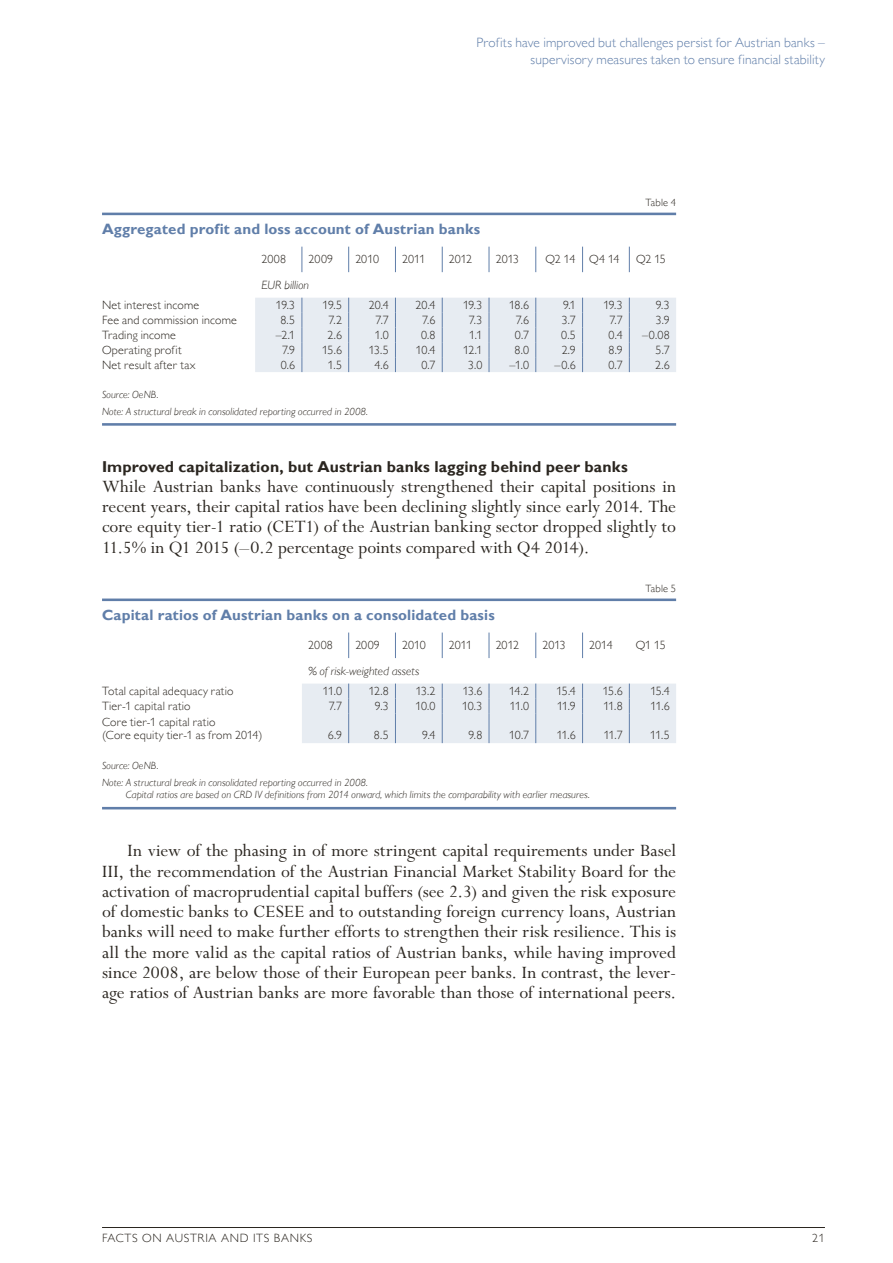
<style>
.page{position:relative;width:893px;height:1263px;background:#fff}
.page>*{position:absolute;margin:0;border:0;box-sizing:border-box;transform-origin:0 0}
.t1{font:19.5px/20.2px "Perpetua Std";color:#2b2620;text-align:justify}
.t2{font:700 15.75px "Gill Sans MT Pro";letter-spacing:.01em;color:#2b2620}
.t3{font:700 15px "Gill Sans MT Pro";letter-spacing:.01em;color:#607ea9}
.t4{font:300 13.5px/16.5px "Gill Sans MT Pro";letter-spacing:.01em;color:#607ea9;text-align:right}
.t5{font:300 12px/12.8px "Gill Sans MT Pro";letter-spacing:.015em;color:#2b2620}
.t6{font:italic 300 12px "Gill Sans MT Pro";color:#2b2620}
.t7{font:300 12px "Gill Sans MT Pro";letter-spacing:.06em;color:#2b2620}
.t8{font:italic 300 10.5px/17px "Gill Sans MT Pro";letter-spacing:.01em;color:#2b2620}
.t9{font:300 10.5px "Gill Sans MT Pro";letter-spacing:.02em;color:#2b2620}
</style>
<div class="page">
<hr style="left:102px;top:1227px;width:723px;height:1px;background:#2b2620">
<svg style="left:348px;top:247px;width:1px;height:25px"></svg>
<svg style="left:395px;top:247px;width:1px;height:25px"></svg>
<svg style="left:442px;top:247px;width:1px;height:25px"></svg>
<div style="left:255px;top:298px;width:421px;height:74px;background:#e7ecf2"></div>
<svg style="left:302px;top:247px;width:1px;height:25px"></svg>
<svg style="left:489px;top:247px;width:1px;height:25px"></svg>
<svg style="left:535px;top:247px;width:1px;height:25px"></svg>
<svg style="left:582px;top:247px;width:1px;height:25px"></svg>
<svg style="left:629px;top:247px;width:1px;height:25px"></svg>
<hr style="left:102px;top:213px;width:574px;height:2px;background:#607ea9">
<hr style="left:102px;top:423px;width:574px;height:3px;background:#607ea9">
<svg style="left:395px;top:632px;width:1px;height:26px"></svg>
<svg style="left:442px;top:632px;width:1px;height:26px"></svg>
<svg style="left:489px;top:632px;width:1px;height:26px"></svg>
<svg style="left:535px;top:632px;width:1px;height:26px"></svg>
<div style="left:302px;top:684px;width:374px;height:59px;background:#e7ecf2"></div>
<hr style="left:348px;top:713px;width:1px;height:30px;background:#607ea9">
<hr style="left:395px;top:713px;width:1px;height:30px;background:#607ea9">
<hr style="left:442px;top:713px;width:1px;height:30px;background:#607ea9">
<hr style="left:489px;top:713px;width:1px;height:30px;background:#607ea9">
<hr style="left:535px;top:713px;width:1px;height:30px;background:#607ea9">
<hr style="left:582px;top:713px;width:1px;height:30px;background:#607ea9">
<hr style="left:629px;top:713px;width:1px;height:30px;background:#607ea9">
<svg style="left:582px;top:632px;width:1px;height:26px"></svg>
<svg style="left:348px;top:632px;width:1px;height:26px"></svg>
<hr style="left:102px;top:598px;width:574px;height:3px;background:#607ea9">
<hr style="left:102px;top:807px;width:574px;height:2px;background:#607ea9">
<p class="t4" style="left:477px;top:34px;width:350px">Profits have improved but challenges persist for Austrian banks – supervisory measures taken to ensure financial stability</p>
<p class="t9" style="left:645px;top:196px;width:32px">Table 4</p>
<p class="t3" style="left:102px;top:220px;width:380px">Aggregated profit and loss account of Austrian banks</p>
<p class="t5" style="left:261px;top:253px;width:26px">2008</p>
<p class="t5" style="left:309px;top:253px;width:26px">2009</p>
<p class="t5" style="left:355px;top:253px;width:25px">2010</p>
<p class="t5" style="left:402px;top:253px;width:25px">2011</p>
<p class="t5" style="left:449px;top:253px;width:25px">2012</p>
<p class="t5" style="left:496px;top:253px;width:25px">2013</p>
<p class="t5" style="left:545px;top:253px;width:76px">Q2 14 Q4 14</p>
<p class="t5" style="left:636px;top:253px;width:31px">Q2 15</p>
<p class="t6" style="left:262px;top:278px;width:49px">EUR billion</p>
<p class="t5" style="left:102px;top:299px;width:99px">Net interest income</p>
<p class="t5" style="left:276px;top:299px;width:21px">19.3</p>
<p class="t5" style="left:323px;top:299px;width:21px">19.5</p>
<p class="t5" style="left:369px;top:299px;width:22px">20.4</p>
<p class="t5" style="left:416px;top:299px;width:22px">20.4</p>
<p class="t5" style="left:463px;top:299px;width:21px">19.3</p>
<p class="t5" style="left:509px;top:299px;width:22px">18.6</p>
<p class="t5" style="left:563px;top:299px;width:14px">9.1</p>
<p class="t5" style="left:603px;top:299px;width:21px">19.3</p>
<p class="t5" style="left:656px;top:299px;width:15px">9.3</p>
<p class="t5" style="left:102px;top:313px;width:136px">Fee and commission income</p>
<p class="t5" style="left:280px;top:313px;width:16px">8.5</p>
<p class="t5" style="left:328px;top:313px;width:15px">7.2</p>
<p class="t5" style="left:376px;top:313px;width:15px">7.7</p>
<p class="t5" style="left:422px;top:313px;width:15px">7.6</p>
<p class="t5" style="left:469px;top:313px;width:15px">7.3</p>
<p class="t5" style="left:516px;top:313px;width:15px">7.6</p>
<p class="t5" style="left:562px;top:313px;width:16px">3.7</p>
<p class="t5" style="left:609px;top:313px;width:15px">7.7</p>
<p class="t5" style="left:656px;top:313px;width:16px">3.9</p>
<p class="t5" style="left:102px;top:328px;width:75px">Trading income</p>
<p class="t5" style="left:276px;top:328px;width:21px">–2.1</p>
<p class="t5" style="left:327px;top:328px;width:16px">2.6</p>
<p class="t5" style="left:375px;top:328px;width:16px">1.0</p>
<p class="t5" style="left:421px;top:328px;width:16px">0.8</p>
<p class="t5" style="left:469px;top:328px;width:15px">1.1</p>
<p class="t5" style="left:515px;top:328px;width:16px">0.7</p>
<p class="t5" style="left:561px;top:328px;width:16px">0.5</p>
<p class="t5" style="left:609px;top:328px;width:16px">0.4</p>
<p class="t5" style="left:642px;top:328px;width:29px">–0.08</p>
<p class="t5" style="left:102px;top:343px;width:81px">Operating profit</p>
<p class="t5" style="left:282px;top:343px;width:15px">7.9</p>
<p class="t5" style="left:322px;top:343px;width:21px">15.6</p>
<p class="t5" style="left:369px;top:343px;width:21px">13.5</p>
<p class="t5" style="left:416px;top:343px;width:21px">10.4</p>
<p class="t5" style="left:463px;top:343px;width:21px">12.1</p>
<p class="t5" style="left:515px;top:343px;width:16px">8.0</p>
<p class="t5" style="left:562px;top:343px;width:16px">2.9</p>
<p class="t5" style="left:608px;top:343px;width:16px">8.9</p>
<p class="t5" style="left:656px;top:343px;width:16px">5.7</p>
<p class="t5" style="left:102px;top:358px;width:95px">Net result after tax</p>
<p class="t5" style="left:281px;top:358px;width:16px">0.6</p>
<p class="t5" style="left:328px;top:358px;width:16px">1.5</p>
<p class="t5" style="left:374px;top:358px;width:16px">4.6</p>
<p class="t5" style="left:421px;top:358px;width:16px">0.7</p>
<p class="t5" style="left:468px;top:358px;width:16px">3.0</p>
<p class="t5" style="left:509px;top:358px;width:21px">–1.0</p>
<p class="t5" style="left:555px;top:358px;width:23px">–0.6</p>
<p class="t5" style="left:608px;top:358px;width:16px">0.7</p>
<p class="t5" style="left:655px;top:358px;width:16px">2.6</p>
<p class="t8" style="left:102px;top:385px;width:267px">Source: OeNB.<br>Note: A structural break in consolidated reporting occurred in 2008.</p>
<p class="t2" style="left:102px;top:457px;width:527px">Improved capitalization, but Austrian banks lagging behind peer banks</p>
<p class="t1" style="left:102px;top:477px;width:576px">While Austrian banks have continuously strengthened their capital positions in recent years, their capital ratios have been declining slightly since early 2014. The core equity tier-1 ratio (CET1) of the Austrian banking sector dropped slightly to 11.5% in Q1 2015 (–0.2 percentage points compared with Q4 2014).</p>
<p class="t9" style="left:645px;top:582px;width:32px">Table 5</p>
<p class="t3" style="left:102px;top:605px;width:394px">Capital ratios of Austrian banks on a consolidated basis</p>
<p class="t5" style="left:308px;top:639px;width:26px">2008</p>
<p class="t5" style="left:355px;top:639px;width:26px">2009</p>
<p class="t5" style="left:402px;top:639px;width:25px">2010</p>
<p class="t5" style="left:449px;top:639px;width:25px">2011</p>
<p class="t5" style="left:496px;top:639px;width:25px">2012</p>
<p class="t5" style="left:542px;top:639px;width:25px">2013</p>
<p class="t5" style="left:589px;top:639px;width:25px">2014</p>
<p class="t5" style="left:636px;top:639px;width:32px">Q1 15</p>
<p class="t6" style="left:308px;top:664px;width:112px">% of risk-weighted assets</p>
<p class="t5" style="left:102px;top:684px;width:133px">Total capital adequacy ratio</p>
<p class="t5" style="left:323px;top:684px;width:21px">11.0</p>
<p class="t5" style="left:369px;top:684px;width:21px">12.8</p>
<p class="t5" style="left:416px;top:684px;width:21px">13.2</p>
<p class="t5" style="left:463px;top:684px;width:21px">13.6</p>
<p class="t5" style="left:509px;top:684px;width:21px">14.2</p>
<p class="t5" style="left:556px;top:684px;width:21px">15.4</p>
<p class="t5" style="left:603px;top:684px;width:21px">15.6</p>
<p class="t5" style="left:650px;top:684px;width:21px">15.4</p>
<p class="t5" style="left:102px;top:699px;width:90px">Tier-1 capital ratio</p>
<p class="t5" style="left:329px;top:699px;width:15px">7.7</p>
<p class="t5" style="left:375px;top:699px;width:15px">9.3</p>
<p class="t5" style="left:415px;top:699px;width:22px">10.0</p>
<p class="t5" style="left:462px;top:699px;width:22px">10.3</p>
<p class="t5" style="left:510px;top:699px;width:21px">11.0</p>
<p class="t5" style="left:557px;top:699px;width:20px">11.9</p>
<p class="t5" style="left:603px;top:699px;width:21px">11.8</p>
<p class="t5" style="left:651px;top:699px;width:21px">11.6</p>
<p class="t5" style="left:102px;top:715px;width:162px">Core tier-1 capital ratio<br>(Core equity tier-1 as from 2014)</p>
<p class="t5" style="left:328px;top:728px;width:16px">6.9</p>
<p class="t5" style="left:374px;top:728px;width:16px">8.5</p>
<p class="t5" style="left:422px;top:728px;width:15px">9.4</p>
<p class="t5" style="left:469px;top:728px;width:15px">9.8</p>
<p class="t5" style="left:509px;top:728px;width:21px">10.7</p>
<p class="t5" style="left:557px;top:728px;width:21px">11.6</p>
<p class="t5" style="left:604px;top:728px;width:20px">11.7</p>
<p class="t5" style="left:650px;top:728px;width:21px">11.5</p>
<p class="t8" style="left:102px;top:756px;width:267px">Source: OeNB.<br>Note: A structural break in consolidated reporting occurred in 2008.</p>
<p class="t8" style="left:126px;top:786px;width:466px">Capital ratios are based on CRD IV definitions from 2014 onward, which limits the comparability with earlier measures.</p>
<p class="t1" style="left:102px;top:841px;width:576px;text-indent:26px">In view of the phasing in of more stringent capital requirements under Basel III, the recommendation of the Austrian Financial Market Stability Board for the activation of macroprudential capital buffers (see 2.3) and given the risk exposure of domestic banks to CESEE and to outstanding foreign currency loans, Austrian banks will need to make further efforts to strengthen their risk resilience. This is all the more valid as the capital ratios of Austrian banks, while having improved since 2008, are below those of their European peer banks. In contrast, the lever&shy;age ratios of Austrian banks are more favorable than those of international peers.</p>
<p class="t7" style="left:102px;top:1231px;width:212px">FACTS ON AUSTRIA AND ITS BANKS</p>
<p class="t5" style="left:812px;top:1232px;width:14px">21</p>
</div>
